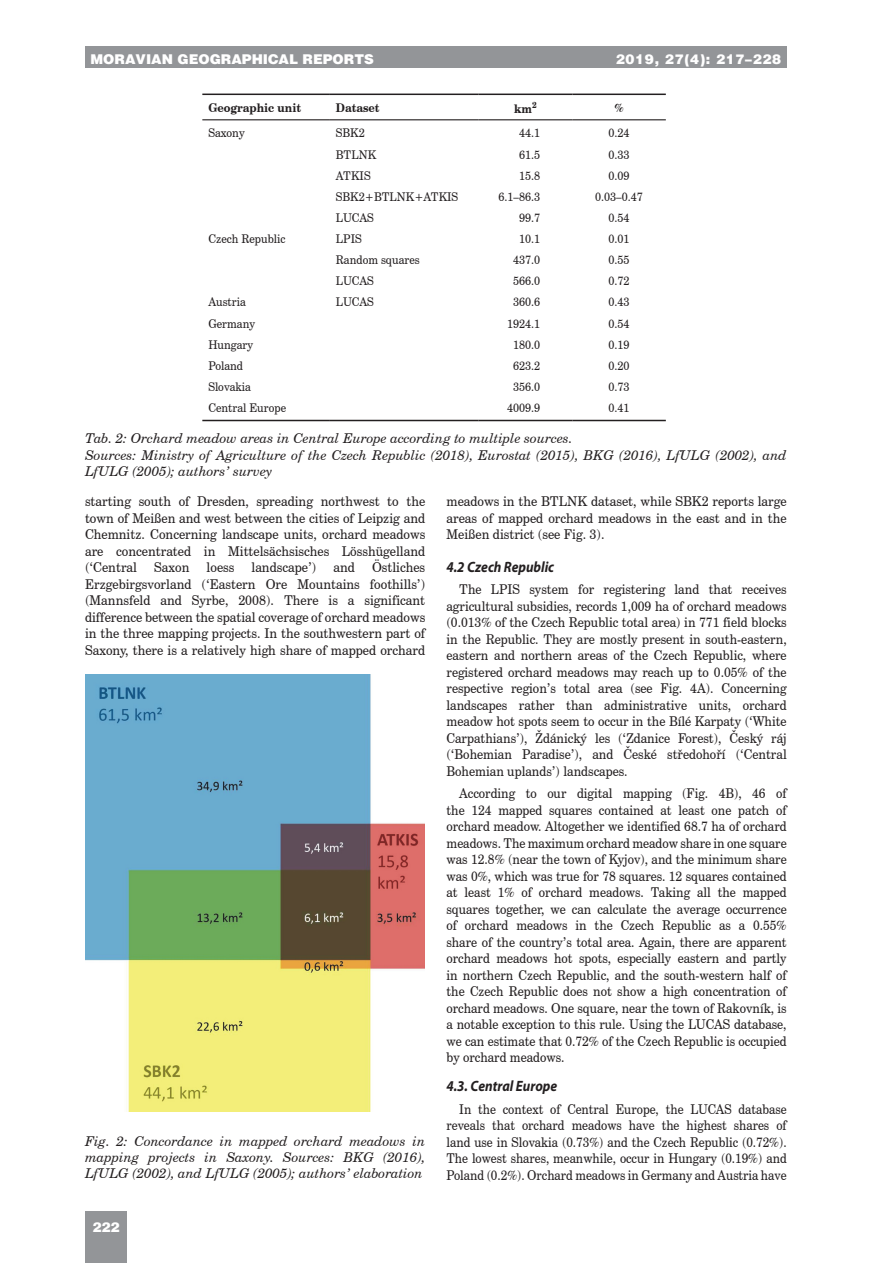
<style>
.page{position:relative;width:893px;height:1263px;background:#fff}
.page>*{position:absolute;margin:0;border:0;box-sizing:border-box;transform-origin:0 0}
.MGR-nadpiskapitoly2{font:italic 700 15px "Myriad Pro";color:#231f20;scale:.9 1}
.MGR-NEW-basictext{font:13.5px/16.5px "Century Schoolbook CE";color:#231f20;text-align:justify;scale:.91 1}
.MGR-NEW-basictext-2{font:13.5px/16.5px "Century Schoolbook CE";color:#231f20;text-align:justify;scale:.94 1}
.MGR-NEW-basictext-3{font:13.5px/16.5px "Century Schoolbook CE";color:#231f20;text-align:justify;scale:.92 1}
.MGR-popisobrazku{font:italic 13.5px/16.2px "Century Schoolbook CE";color:#231f20}
.MGR-NEW-basictext-4{font:13.5px/16.5px "Century Schoolbook CE";color:#231f20;text-align:justify;scale:.89 1}
.t1{font:900 13.5px "Switzerland";color:#fff}
.t2{font:900 13.5px "Switzerland";letter-spacing:.05em;color:#fff}
.MGR-tabulka{font:12px "Century Schoolbook CE";color:#231f20;scale:.92 1}
.MGR-tabulkanadpis{font:700 12px "Century Schoolbook CE";color:#231f20;scale:.92 1}
</style>
<div class="page">
<div style="left:85px;top:47px;width:702px;height:21px;background:#939598"></div>
<div style="left:85px;top:1212px;width:42px;height:51px;background:#939598"></div>
<img style="left:85px;top:675px;width:340px;height:436px">
<hr style="left:202px;top:94px;width:128px;height:1px;background:#231f20">
<hr style="left:330px;top:94px;width:149px;height:1px;background:#231f20">
<hr style="left:479px;top:94px;width:93px;height:1px;background:#231f20">
<hr style="left:572px;top:94px;width:94px;height:1px;background:#231f20">
<hr style="left:202px;top:420px;width:128px;height:1px;background:#231f20">
<hr style="left:330px;top:420px;width:149px;height:1px;background:#231f20">
<hr style="left:479px;top:420px;width:93px;height:1px;background:#231f20">
<hr style="left:572px;top:420px;width:94px;height:1px;background:#231f20">
<hr style="left:202px;top:119px;width:128px;height:1px;background:#231f20">
<hr style="left:330px;top:119px;width:149px;height:1px;background:#231f20">
<hr style="left:479px;top:119px;width:93px;height:1px;background:#231f20">
<hr style="left:572px;top:119px;width:94px;height:1px;background:#231f20">
<p class="t1" style="left:91px;top:51px;width:285px">MORAVIAN GEOGRAPHICAL REPORTS</p>
<p class="t1" style="left:692px;top:51px;width:91px">2019, 27(4)</p>
<p class="t2" style="left:616px;top:51px;width:167px">2019, 27(4): 217–228</p>
<p class="MGR-tabulkanadpis" style="left:208px;top:100px;width:103px">Geographic unit</p>
<p class="MGR-tabulkanadpis" style="left:336px;top:100px;width:49px">Dataset</p>
<p class="MGR-tabulkanadpis" style="left:514px;top:101px;width:26px">km<sup>2</sup></p>
<p class="MGR-tabulkanadpis" style="left:614px;top:100px;width:12px">%</p>
<p class="MGR-tabulka" style="left:208px;top:126px;width:41px">Saxony</p>
<p class="MGR-tabulka" style="left:336px;top:126px;width:33px">SBK2</p>
<p class="MGR-tabulka" style="left:519px;top:126px;width:24px">44.1</p>
<p class="MGR-tabulka" style="left:608px;top:126px;width:24px">0.24</p>
<p class="MGR-tabulka" style="left:336px;top:147px;width:45px">BTLNK</p>
<p class="MGR-tabulka" style="left:519px;top:147px;width:24px">61.5</p>
<p class="MGR-tabulka" style="left:608px;top:147px;width:24px">0.33</p>
<p class="MGR-tabulka" style="left:336px;top:168px;width:39px">ATKIS</p>
<p class="MGR-tabulka" style="left:519px;top:168px;width:24px">15.8</p>
<p class="MGR-tabulka" style="left:608px;top:168px;width:24px">0.09</p>
<p class="MGR-tabulka" style="left:336px;top:189px;width:135px">SBK2+BTLNK+ATKIS</p>
<p class="MGR-tabulka" style="left:499px;top:189px;width:47px">6.1–86.3</p>
<p class="MGR-tabulka" style="left:595px;top:189px;width:53px">0.03–0.47</p>
<p class="MGR-tabulka" style="left:336px;top:210px;width:43px">LUCAS</p>
<p class="MGR-tabulka" style="left:519px;top:210px;width:24px">99.7</p>
<p class="MGR-tabulka" style="left:608px;top:210px;width:24px">0.54</p>
<p class="MGR-tabulka" style="left:208px;top:231px;width:85px">Czech Republic</p>
<p class="MGR-tabulka" style="left:336px;top:231px;width:30px">LPIS</p>
<p class="MGR-tabulka" style="left:519px;top:231px;width:24px">10.1</p>
<p class="MGR-tabulka" style="left:608px;top:231px;width:24px">0.01</p>
<p class="MGR-tabulka" style="left:336px;top:252px;width:93px">Random squares</p>
<p class="MGR-tabulka" style="left:513px;top:252px;width:31px">437.0</p>
<p class="MGR-tabulka" style="left:608px;top:252px;width:24px">0.55</p>
<p class="MGR-tabulka" style="left:336px;top:274px;width:43px">LUCAS</p>
<p class="MGR-tabulka" style="left:513px;top:274px;width:31px">566.0</p>
<p class="MGR-tabulka" style="left:608px;top:274px;width:24px">0.72</p>
<p class="MGR-tabulka" style="left:208px;top:295px;width:42px">Austria</p>
<p class="MGR-tabulka" style="left:336px;top:295px;width:43px">LUCAS</p>
<p class="MGR-tabulka" style="left:513px;top:295px;width:31px">360.6</p>
<p class="MGR-tabulka" style="left:608px;top:295px;width:24px">0.43</p>
<p class="MGR-tabulka" style="left:208px;top:316px;width:52px">Germany</p>
<p class="MGR-tabulka" style="left:507px;top:316px;width:38px">1924.1</p>
<p class="MGR-tabulka" style="left:608px;top:316px;width:24px">0.54</p>
<p class="MGR-tabulka" style="left:208px;top:337px;width:50px">Hungary</p>
<p class="MGR-tabulka" style="left:513px;top:337px;width:31px">180.0</p>
<p class="MGR-tabulka" style="left:608px;top:337px;width:24px">0.19</p>
<p class="MGR-tabulka" style="left:208px;top:358px;width:39px">Poland</p>
<p class="MGR-tabulka" style="left:513px;top:358px;width:31px">623.2</p>
<p class="MGR-tabulka" style="left:608px;top:358px;width:24px">0.20</p>
<p class="MGR-tabulka" style="left:208px;top:379px;width:48px">Slovakia</p>
<p class="MGR-tabulka" style="left:513px;top:379px;width:31px">356.0</p>
<p class="MGR-tabulka" style="left:608px;top:379px;width:24px">0.73</p>
<p class="MGR-tabulka" style="left:208px;top:400px;width:86px">Central Europe</p>
<p class="MGR-tabulka" style="left:507px;top:400px;width:38px">4009.9</p>
<p class="MGR-tabulka" style="left:608px;top:400px;width:24px">0.41</p>
<p class="MGR-popisobrazku" style="left:85px;top:430px;width:489px">Tab. 2: Orchard meadow areas in Central Europe according to multiple sources.</p>
<p class="MGR-popisobrazku" style="left:85px;top:446px;width:703px">Sources: Ministry of Agriculture of the Czech Republic (2018), Eurostat (2015), BKG (2016), LfULG (2002), and<br>LfULG (2005); authors’ survey</p>
<p class="MGR-NEW-basictext-2" style="left:85px;top:493px;width:363px">starting south of Dresden, spreading northwest to the town of Meißen and west between the cities of Leipzig and Chemnitz. Concerning landscape units, orchard meadows are concentrated in Mittelsächsisches Lösshügelland (‘Central</p>
<p class="MGR-NEW-basictext-2" style="left:85px;top:559px;width:363px;text-indent:287px">Östliches Erzgebirgsvorland (‘Eastern Ore Mountains foothills’) (Mannsfeld and Syrbe, 2008). There is a significant difference between the spatial coverage of orchard meadows in the three mapping projects. In the southwestern part of Saxony, there is a relatively high share of mapped orchard</p>
<p class="MGR-NEW-basictext-2" style="left:154px;top:559px;width:39px">Saxon</p>
<p class="MGR-NEW-basictext-2" style="left:207px;top:559px;width:31px">loess</p>
<p class="MGR-NEW-basictext-2" style="left:251px;top:559px;width:70px">landscape’)</p>
<p class="MGR-NEW-basictext-2" style="left:333px;top:559px;width:24px">and</p>
<p class="MGR-popisobrazku" style="left:85px;top:1132px;width:342px;text-align:justify">Fig. 2: Concordance in mapped orchard meadows in mapping projects in Saxony. Sources: BKG (2016), LfULG (2002), and LfULG (2005); authors’ elaboration</p>
<p class="t1" style="left:92px;top:1219px;width:29px">222</p>
<p class="MGR-NEW-basictext-2" style="left:446px;top:493px;width:363px">meadows in the BTLNK dataset, while SBK2 reports large areas of mapped orchard meadows in the east and in the Meißen district (see Fig. 3).</p>
<p class="MGR-nadpiskapitoly2" style="left:446px;top:557px;width:121px">4.2 Czech Republic</p>
<p class="MGR-NEW-basictext-3" style="left:446px;top:581px;width:371px;text-indent:13px">The LPIS system for registering land that receives agricultural subsidies, records 1,009 ha of orchard meadows (0.013% of the Czech Republic total area) in 771 field blocks in the Republic. They are mostly present in south-eastern, eastern and northern areas of the Czech Republic, where registered orchard meadows may reach up to 0.05% of the respective region’s total area (see Fig. 4A). Concerning landscapes rather than administrative units, orchard meadow hot spots seem to occur in the Bílé Karpaty (‘White Carpathians’), Ždánický les (‘Zdanice Forest), Český ráj (‘Bohemian Paradise’), and České středohoří (‘Central Bohemian uplands’) landscapes.</p>
<p class="MGR-NEW-basictext" style="left:446px;top:785px;width:375px;text-indent:13px">According to our digital mapping (Fig. 4B), 46 of the 124 mapped squares contained at least one patch of orchard meadow. Altogether we identified 68.7 ha of orchard meadows. The maximum orchard meadow share in one square was 12.8% (near the town of Kyjov), and the minimum share was 0%, which was true for 78 squares. 12 squares contained at least 1% of orchard meadows. Taking all the mapped squares together, we can calculate the average occurrence of orchard meadows in the Czech Republic as a 0.55% share of the country’s total area. Again, there are apparent orchard meadows hot spots, especially eastern and partly in northern Czech Republic, and the south-western half of the Czech Republic does not show a high concentration of orchard meadows. One square, near the town of Rakovník, is a notable exception to this rule. Using the LUCAS database, we can estimate that 0.72% of the Czech Republic is occupied by orchard meadows.</p>
<p class="MGR-nadpiskapitoly2" style="left:446px;top:1076px;width:125px">4.3. Central Europe</p>
<p class="MGR-NEW-basictext-4" style="left:446px;top:1100px;width:384px;text-indent:13px">In the context of Central Europe, the LUCAS database reveals that orchard meadows have the highest shares of land use in Slovakia (0.73%) and the Czech Republic (0.72%).<br>The lowest shares, meanwhile, occur in Hungary (0.19%) and Poland (0.2%). Orchard meadows in Germany and Austria have</p>
</div>
